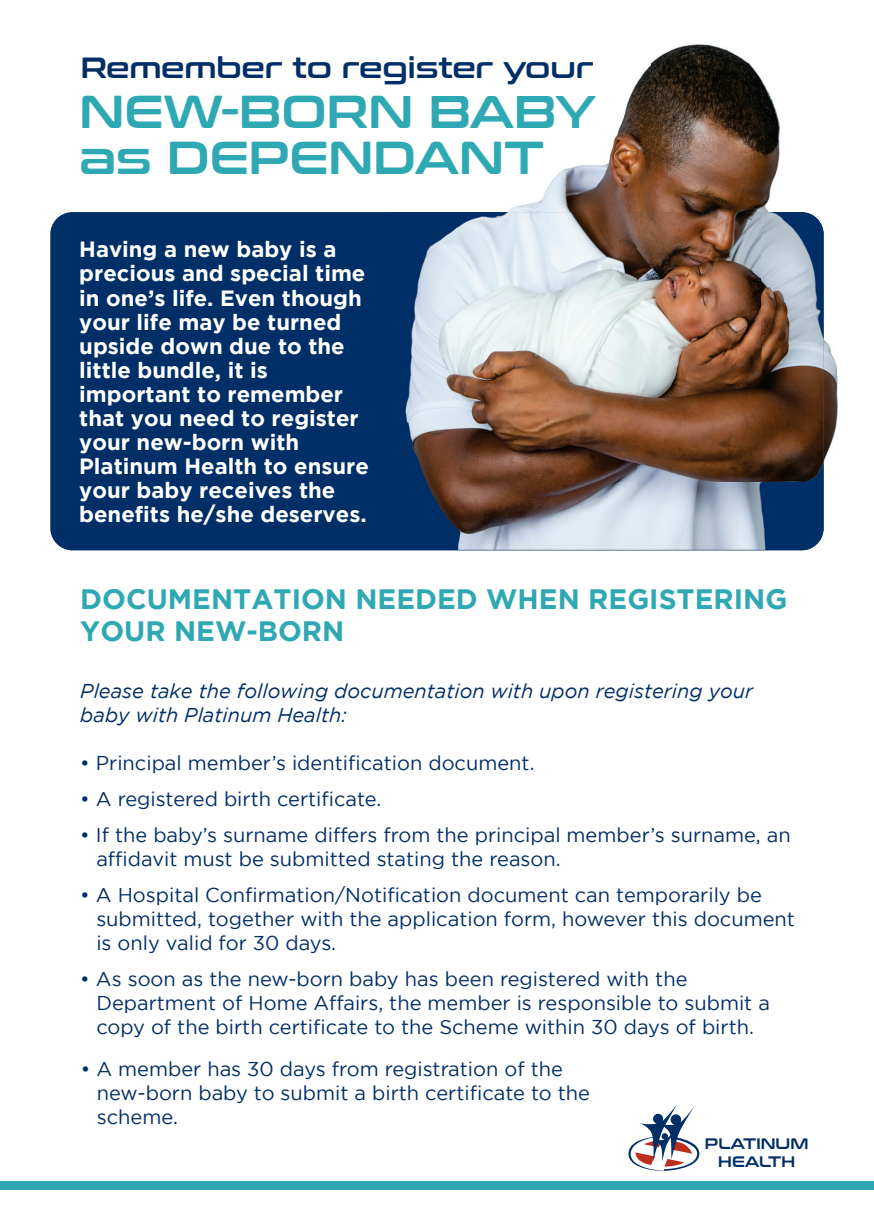
<style>
.page{position:relative;width:874px;height:1225px;background:#fff}
.page>*{position:absolute;margin:0;border:0;box-sizing:border-box;transform-origin:0 0}
.t1{font:46px/45.6px "Conthrax Sb";color:#2ea8b2}
.t2{font:29px "Conthrax Sb";color:#002e67}
.t3{font:700 28px/32px "Gotham";color:#2ea8b2}
.t4{font:700 22px/24px "Gotham";color:#fff}
.t5{font:20px/24px "Gotham";color:#002e67}
.t6{font:italic 20px/24px "Gotham";color:#002e67}
.t7{font:15.2px/18.2px "Conthrax Sb";color:#002e67;text-align:center}
</style>
<div class="page">
<div style="left:0;top:1181px;width:873px;height:9px;background:#2ea8b2"></div>
<div style="left:50px;top:212px;width:773px;height:338px;background:#002e67;border-radius:22px"></div>
<img style="left:610px;top:44px;width:171px;height:111px">
<img style="left:508px;top:155px;width:272px;height:57px">
<img style="left:823px;top:287px;width:15px;height:247px">
<img style="left:405px;top:212px;width:418px;height:338px">
<img style="left:508px;top:155px;width:35px;height:19px">
<svg style="left:628px;top:1105px;width:71px;height:65px"></svg>
<h2 class="t2" style="left:81px;top:51px;width:514px">Remember to register your</h2>
<h1 class="t1" style="left:79px;top:91px;width:518px">NEW-BORN BABY as DEPENDANT</h1>
<p class="t4" style="left:79px;top:239px;width:291px">Having a new baby is a precious and special time in one’s life. Even though your life may be turned upside down due to the little bundle, it is important to remember that you need to register your new-born with<br>Platinum Health to ensure your baby receives the benefits he/she deserves.</p>
<h3 class="t3" style="left:80px;top:585px;width:708px">DOCUMENTATION NEEDED WHEN REGISTERING<br>YOUR NEW-BORN</h3>
<p class="t6" style="left:80px;top:679px;width:674px">Please take the following documentation with upon registering your baby with Platinum Health:</p>
<p class="t5" style="left:80px;top:753px;width:455px">• Principal member’s identification document.</p>
<p class="t5" style="left:80px;top:789px;width:302px">• A registered birth certificate.</p>
<p class="t5" style="left:96px;top:825px;width:695px;text-indent:-16px">• If the baby’s surname differs from the principal member’s surname, an affidavit must be submitted stating the reason.</p>
<p class="t5" style="left:96px;top:885px;width:699px;text-indent:-16px">• A Hospital Confirmation/Notification document can temporarily be submitted, together with the application form, however this document is only valid for 30 days.</p>
<p class="t5" style="left:96px;top:969px;width:674px;text-indent:-16px">• As soon as the new-born baby has been registered with the<br>Department of Home Affairs, the member is responsible to submit a copy of the birth certificate to the Scheme within 30 days of birth.</p>
<p class="t5" style="left:97px;top:1058px;width:494px;text-indent:-16px">• A member has 30 days from registration of the new-born baby to submit a birth certificate to the scheme.</p>
<p class="t7" style="left:704px;top:1134px;width:105px">PLATINUM<br>HEALTH</p>
</div>
